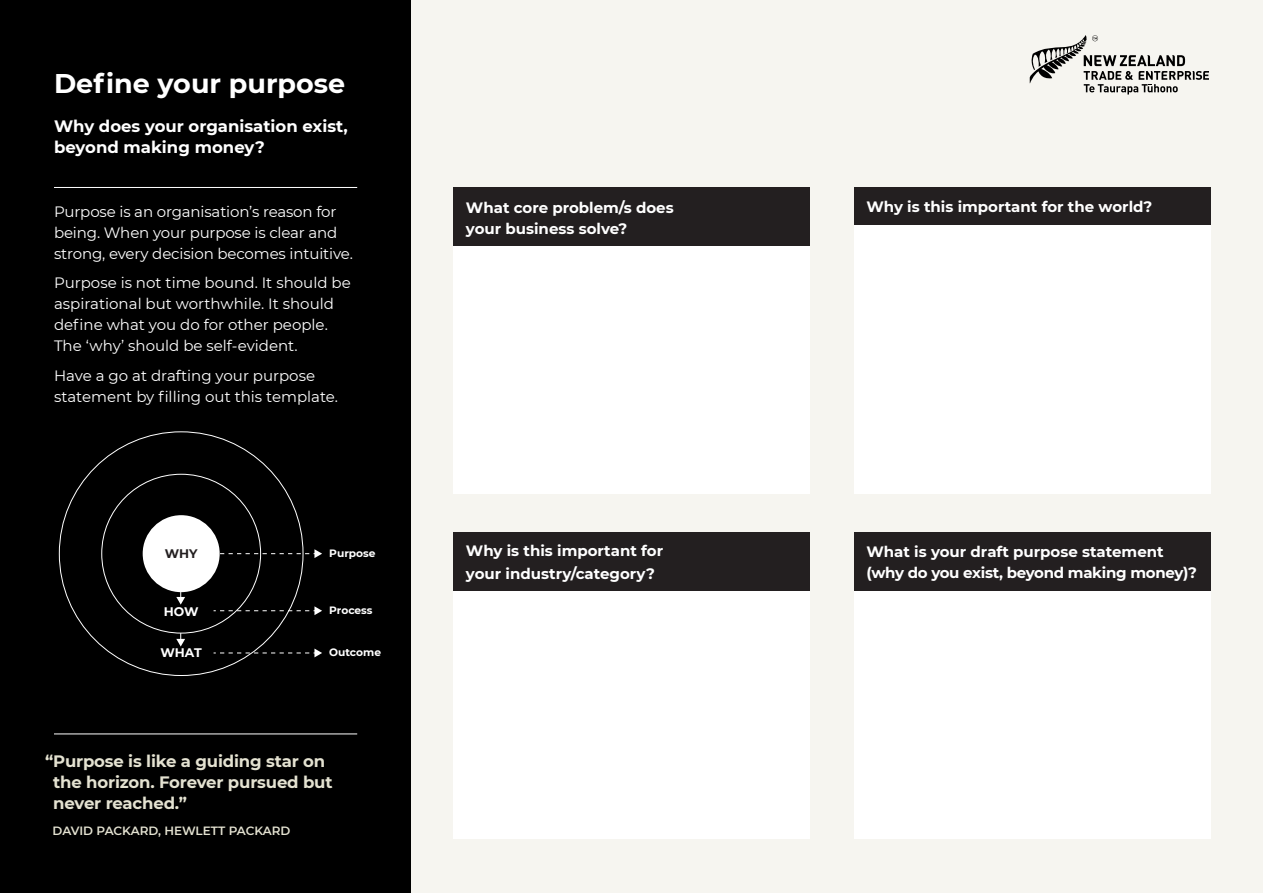
<style>
.page{position:relative;width:1263px;height:893px;background:#fff}
.page>*{position:absolute;margin:0;border:0;box-sizing:border-box;transform-origin:0 0}
.t1{font:700 27px "Montserrat";color:#fff}
.t2{font:700 16.5px/21px "Montserrat";letter-spacing:-.01em;color:#e4e2d1}
.t3{font:700 16.5px/21px "Montserrat";color:#fff}
.t4{font:15px/21px "Montserrat";color:#fff}
.t5{font:700 15px/21px "Montserrat";color:#fff}
.t6{font:700 12.45px "Montserrat";letter-spacing:-.015em;color:#fff}
.t7{font:700 12.45px "Montserrat";color:#231f20}
.t8{font:600 12px "Montserrat";letter-spacing:-.005em;color:#e4e2d1}
.t9{font:700 10.65px "Montserrat";color:#fff}
</style>
<div class="page">
<div style="left:411px;top:0;width:852px;height:893px;background:#f6f5f0"></div>
<div style="left:0;top:0;width:411px;height:893px;background:#000"></div>
<svg style="left:1030px;top:35px;width:179px;height:60px"></svg>
<hr style="left:54px;top:187px;width:303px;height:1px;background:#fff">
<hr style="left:54px;top:733px;width:303px;height:1px;background:#fff">
<div style="left:453px;top:187px;width:357px;height:60px;background:#231f20"></div>
<div style="left:453px;top:247px;width:357px;height:247px;background:#fff"></div>
<div style="left:854px;top:187px;width:356px;height:38px;background:#231f20"></div>
<div style="left:854px;top:225px;width:356px;height:269px;background:#fff"></div>
<div style="left:453px;top:532px;width:357px;height:59px;background:#231f20"></div>
<div style="left:453px;top:591px;width:357px;height:248px;background:#fff"></div>
<div style="left:854px;top:532px;width:356px;height:59px;background:#231f20"></div>
<div style="left:854px;top:591px;width:356px;height:248px;background:#fff"></div>
<div style="left:143px;top:515px;width:77px;height:77px;background:#fff;border-radius:50%"></div>
<svg style="left:219px;top:549px;width:103px;height:9px"></svg>
<svg style="left:176px;top:633px;width:9px;height:13px"></svg>
<svg style="left:176px;top:591px;width:9px;height:14px"></svg>
<svg style="left:214px;top:606px;width:108px;height:9px"></svg>
<svg style="left:214px;top:648px;width:108px;height:9px"></svg>
<p class="t1" style="left:54px;top:64px;width:293px">Define your purpose</p>
<p class="t3" style="left:54px;top:115px;width:295px">Why does your organisation exist, beyond making money?</p>
<p class="t4" style="left:54px;top:200px;width:300px">Purpose is an organisation’s reason for being. When your purpose is clear and strong, every decision becomes intuitive.</p>
<p class="t4" style="left:54px;top:272px;width:298px">Purpose is not time bound. It should be aspirational but worthwhile. It should define what you do for other people.<br>The ‘why’ should be self-evident.</p>
<p class="t4" style="left:54px;top:364px;width:286px">Have a go at drafting your purpose statement by filling out this template.</p>
<p class="t7" style="left:165px;top:545px;width:34px">WHY</p>
<p class="t6" style="left:164px;top:602px;width:36px">HOW</p>
<p class="t6" style="left:161px;top:644px;width:43px">WHAT</p>
<p class="t9" style="left:329px;top:546px;width:48px">Purpose</p>
<p class="t9" style="left:329px;top:603px;width:45px">Process</p>
<p class="t9" style="left:329px;top:645px;width:53px">Outcome</p>
<p class="t2" style="left:53px;top:750px;width:281px;text-indent:-8px">“Purpose is like a guiding star on the horizon. Forever pursued but never reached.”</p>
<p class="t8" style="left:53px;top:822px;width:239px">DAVID PACKARD, HEWLETT PACKARD</p>
<p class="t5" style="left:466px;top:196px;width:209px">What core problem/s does your business solve?</p>
<p class="t5" style="left:866px;top:196px;width:287px">Why is this important for the world?</p>
<p class="t5" style="left:466px;top:540px;width:199px">Why is this important for</p>
<p class="t5" style="left:466px;top:563px;width:190px">your industry/category?</p>
<p class="t5" style="left:866px;top:541px;width:332px">What is your draft purpose statement (why do you exist, beyond making money)?</p>
</div>
